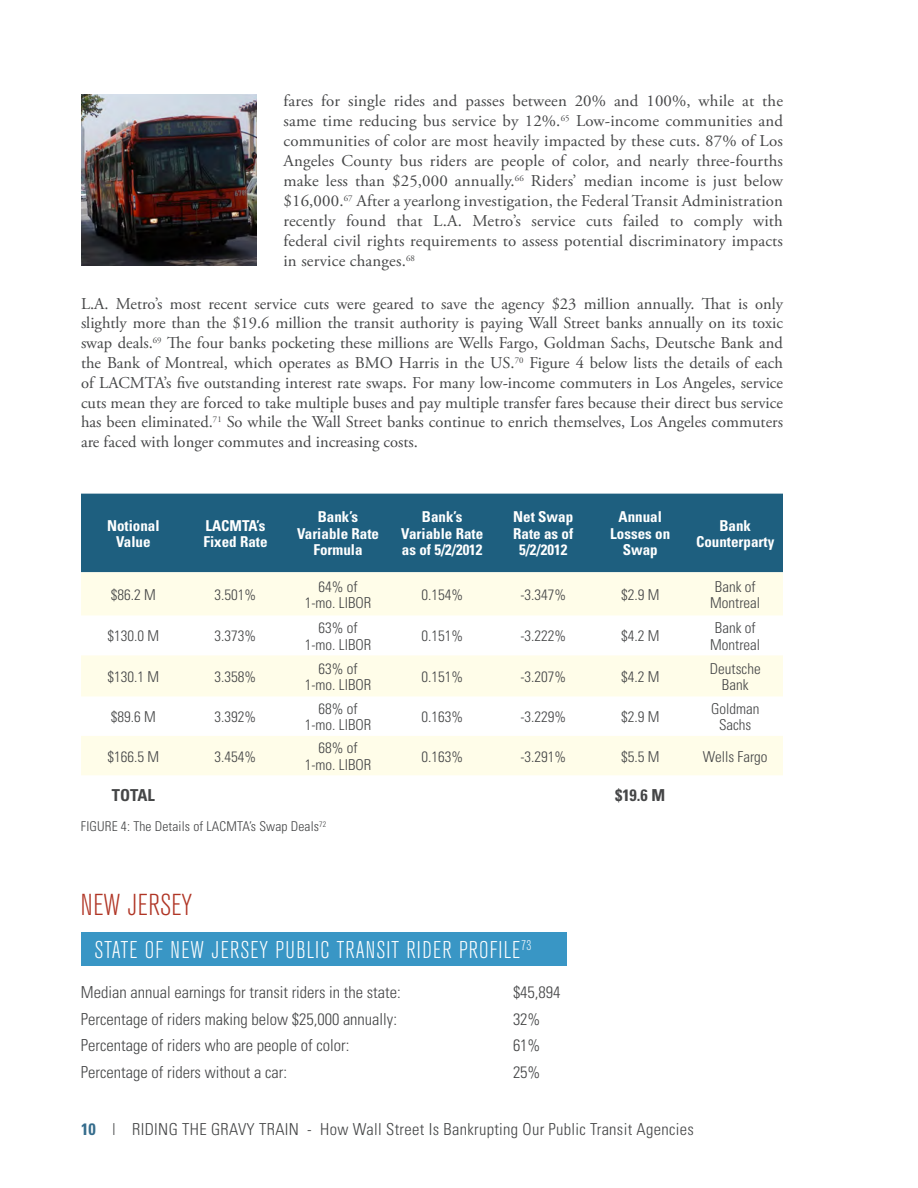
<style>
.page{position:relative;width:918px;height:1188px;background:#fff}
.page>*{position:absolute;margin:0;border:0;box-sizing:border-box;transform-origin:0 0}
.t1{font:300 condensed 30px "Akzidenz Grotesk BE";letter-spacing:.01em;color:#b03525}
.t2{font:300 condensed 24px "Akzidenz Grotesk BE";letter-spacing:.05em;color:#fff}
.No_Spacing{font:16.5px/20px "Adobe Garamond Pro";letter-spacing:.005em;color:#454647;text-align:justify}
.t3{font:300 condensed 16.5px "Univers";color:#454647}
.t4{font:300 condensed 16.5px "Univers";letter-spacing:.02em;color:#454647}
.t5{font:700 condensed 16.5px "Univers";color:#454647}
.t6{font:300 condensed 15px/16.5px "Univers";color:#454647;text-align:center}
.t7{font:700 condensed 15px/16.5px "Univers";color:#fff;text-align:center}
.t8{font:300 condensed 13.5px "Univers";letter-spacing:.01em;color:#454647}
.s1{font-weight:700;color:#366d8d}
</style>
<div class="page">
<div style="left:81px;top:932px;width:486px;height:34px;background:#3996c5"></div>
<div style="left:81px;top:494px;width:702px;height:78px;background:#1e5f7f"></div>
<svg style="left:81px;top:572px;width:702px;height:203px;fill:#fffde9"></svg>
<img style="left:81px;top:94px;width:175px;height:171px">
<p class="No_Spacing" style="left:283px;top:92px;width:501px">fares for single rides and passes between 20% and 100%, while at the same time reducing bus service by 12%.<sup>65</sup> Low-income communities and communities of color are most heavily impacted by these cuts. 87% of Los Angeles County bus riders are people of color, and nearly three-fourths make less than $25,000 annually.<sup>66</sup> Riders’ median income is just below $16,000.<sup>67</sup> After a yearlong investigation, the Federal Transit Administration recently found that L.A. Metro’s service cuts failed to comply with federal civil rights requirements to assess potential discriminatory impacts in service changes.<sup>68</sup></p>
<p class="No_Spacing" style="left:81px;top:294px;width:704px">L.A. Metro’s most recent service cuts were geared to save the agency $23 million annually. That is only slightly more than the $19.6 million the transit authority is paying Wall Street banks annually on its toxic swap deals.<sup>69</sup> The four banks pocketing these millions are Wells Fargo, Goldman Sachs, Deutsche Bank and the Bank of Montreal, which operates as BMO Harris in the US.<sup>70</sup> Figure 4 below lists the details of each of LACMTA’s five outstanding interest rate swaps. For many low-income commuters in Los Angeles, service cuts mean they are forced to take multiple buses and pay multiple transfer fares because their direct bus service has been eliminated.<sup>71</sup> So while the Wall Street banks continue to enrich themselves, Los Angeles commuters are faced with longer commutes and increasing costs.</p>
<p class="t7" style="left:107px;top:517px;width:54px">Notional<br>Value</p>
<p class="t7" style="left:203px;top:517px;width:66px;text-align:left">LACMTA’s<br>Fixed Rate</p>
<p class="t7" style="left:297px;top:509px;width:83px">Bank’s<br>Variable Rate<br>Formula</p>
<p class="t7" style="left:401px;top:509px;width:83px">Bank’s<br>Variable Rate as of 5/2/2012</p>
<p class="t7" style="left:513px;top:509px;width:62px">Net Swap<br>Rate as of<br>5/2/2012</p>
<p class="t7" style="left:610px;top:509px;width:61px">Annual<br>Losses on<br>Swap</p>
<p class="t7" style="left:696px;top:517px;width:80px">Bank<br>Counterparty</p>
<p class="t6" style="left:111px;top:586px;width:46px">$86.2 M</p>
<p class="t6" style="left:215px;top:586px;width:43px">3.501%</p>
<p class="t6" style="left:305px;top:578px;width:68px">64% of<br>1-mo. LIBOR</p>
<p class="t6" style="left:421px;top:586px;width:43px">0.154%</p>
<p class="t6" style="left:520px;top:586px;width:47px">-3.347%</p>
<p class="t6" style="left:621px;top:586px;width:40px">$2.9 M</p>
<p class="t6" style="left:710px;top:578px;width:51px">Bank of<br>Montreal</p>
<p class="t6" style="left:108px;top:628px;width:53px">$130.0 M</p>
<p class="t6" style="left:215px;top:628px;width:43px">3.373%</p>
<p class="t6" style="left:305px;top:619px;width:68px">63% of<br>1-mo. LIBOR</p>
<p class="t6" style="left:421px;top:628px;width:43px">0.151%</p>
<p class="t6" style="left:520px;top:628px;width:47px">-3.222%</p>
<p class="t6" style="left:621px;top:628px;width:40px">$4.2 M</p>
<p class="t6" style="left:710px;top:619px;width:51px">Bank of<br>Montreal</p>
<p class="t6" style="left:108px;top:668px;width:53px">$130.1 M</p>
<p class="t6" style="left:215px;top:668px;width:43px">3.358%</p>
<p class="t6" style="left:305px;top:660px;width:68px">63% of<br>1-mo. LIBOR</p>
<p class="t6" style="left:421px;top:668px;width:43px">0.151%</p>
<p class="t6" style="left:520px;top:668px;width:47px">-3.207%</p>
<p class="t6" style="left:621px;top:668px;width:40px">$4.2 M</p>
<p class="t6" style="left:710px;top:660px;width:52px">Deutsche<br>Bank</p>
<p class="t6" style="left:111px;top:708px;width:46px">$89.6 M</p>
<p class="t6" style="left:215px;top:708px;width:43px">3.392%</p>
<p class="t6" style="left:305px;top:700px;width:68px">68% of<br>1-mo. LIBOR</p>
<p class="t6" style="left:421px;top:708px;width:43px">0.163%</p>
<p class="t6" style="left:520px;top:708px;width:47px">-3.229%</p>
<p class="t6" style="left:621px;top:708px;width:40px">$2.9 M</p>
<p class="t6" style="left:711px;top:700px;width:50px">Goldman<br>Sachs</p>
<p class="t6" style="left:108px;top:748px;width:53px">$166.5 M</p>
<p class="t6" style="left:215px;top:748px;width:43px">3.454%</p>
<p class="t6" style="left:305px;top:740px;width:68px">68% of<br>1-mo. LIBOR</p>
<p class="t6" style="left:421px;top:748px;width:43px">0.163%</p>
<p class="t6" style="left:520px;top:748px;width:47px">-3.291%</p>
<p class="t6" style="left:621px;top:748px;width:40px">$5.5 M</p>
<p class="t6" style="left:703px;top:748px;width:66px">Wells Fargo</p>
<p class="t5" style="left:112px;top:785px;width:44px">TOTAL</p>
<p class="t5" style="left:615px;top:785px;width:52px">$19.6 M</p>
<p class="t8" style="left:81px;top:819px;width:247px">FIGURE 4: The Details of LACMTA’s Swap Deals<sup>72</sup></p>
<p class="t1" style="left:81px;top:888px;width:113px">NEW JERSEY</p>
<p class="t2" style="left:94px;top:937px;width:438px">STATE OF NEW JERSEY PUBLIC TRANSIT RIDER PROFILE<sup>73</sup></p>
<p class="t3" style="left:81px;top:983px;width:321px">Median annual earnings for transit riders in the state:</p>
<p class="t3" style="left:513px;top:983px;width:49px">$45,894</p>
<p class="t3" style="left:81px;top:1009px;width:318px">Percentage of riders making below $25,000 annually:</p>
<p class="t3" style="left:513px;top:1009px;width:29px">32%</p>
<p class="t3" style="left:81px;top:1036px;width:270px">Percentage of riders who are people of color:</p>
<p class="t3" style="left:513px;top:1036px;width:29px">61%</p>
<p class="t3" style="left:81px;top:1062px;width:208px">Percentage of riders without a car:</p>
<p class="t3" style="left:513px;top:1062px;width:29px">25%</p>
<p class="t4" style="left:81px;top:1119px;width:614px"><span class="s1">10</span> | RIDING THE GRAVY TRAIN - How Wall Street Is Bankrupting Our Public Transit Agencies</p>
</div>
